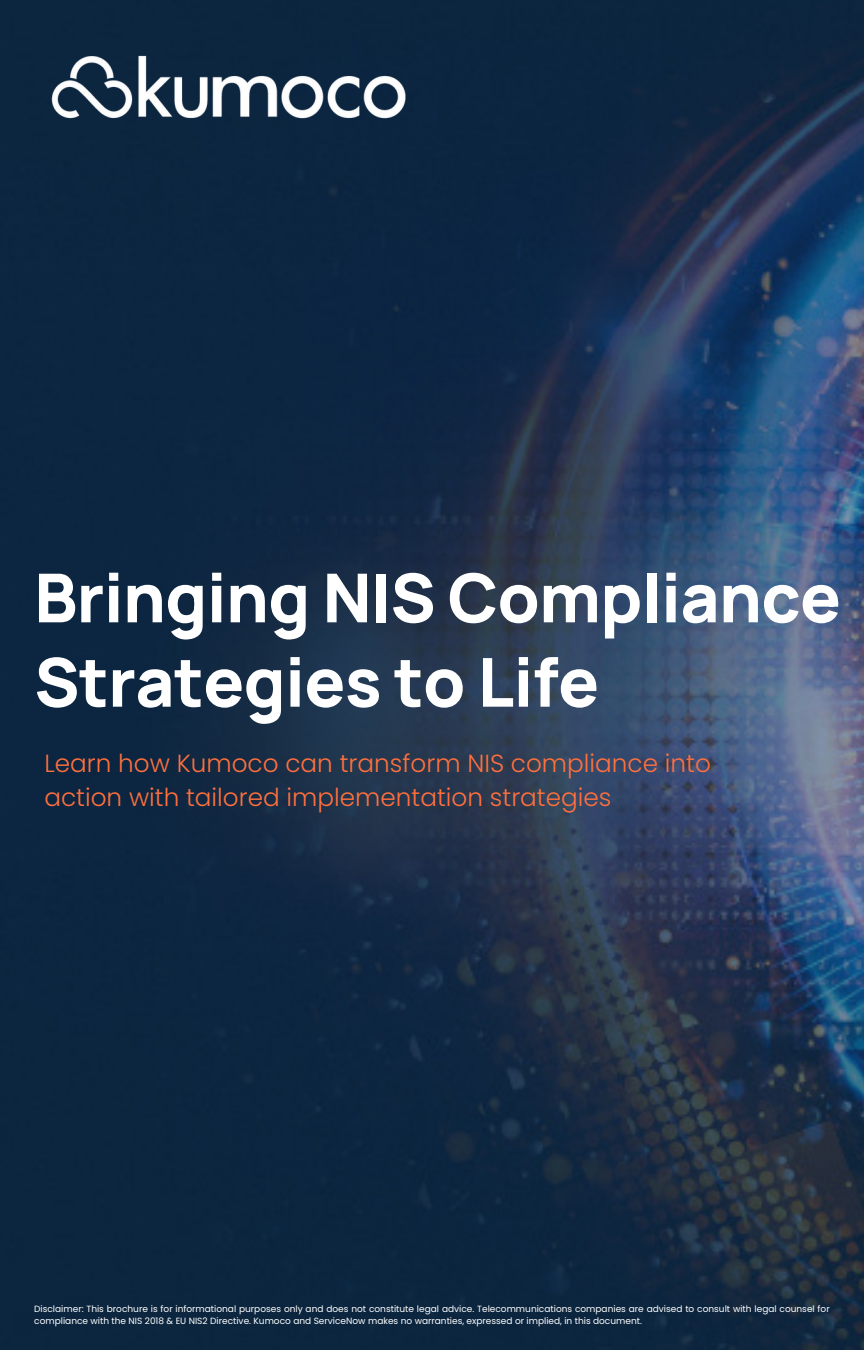
<style>
.page{position:relative;width:864px;height:1350px;background:#fff}
.page>*{position:absolute;margin:0;border:0;box-sizing:border-box;transform-origin:0 0}
.t1{font:800 67.5px/84.4px "Manrope";letter-spacing:-.01em;color:#fff}
.t2{font:300 24.75px/33.8px "Poppins";color:#ff703e}
.t3{font:9px/11.9px "Poppins";color:#fff}
</style>
<div class="page">
<img style="left:0;top:0;width:864px;height:1350px">
<img style="left:48px;top:47px;width:363px;height:79px">
<h1 class="t1" style="left:34px;top:554px;width:808px">Bringing NIS Compliance<br>Strategies to Life</h1>
<h2 class="t2" style="left:44px;top:746px;width:668px">Learn how Kumoco can transform NIS compliance into action with tailored implementation strategies</h2>
<p class="t3" style="left:34px;top:1302px;width:797px">Disclaimer: This brochure is for informational purposes only and does not constitute legal advice. Telecommunications companies are advised to consult with legal counsel for compliance with the NIS 2018 &amp; EU NIS2 Directive. Kumoco and ServiceNow makes no warranties, expressed or implied, in this document.</p>
</div>
